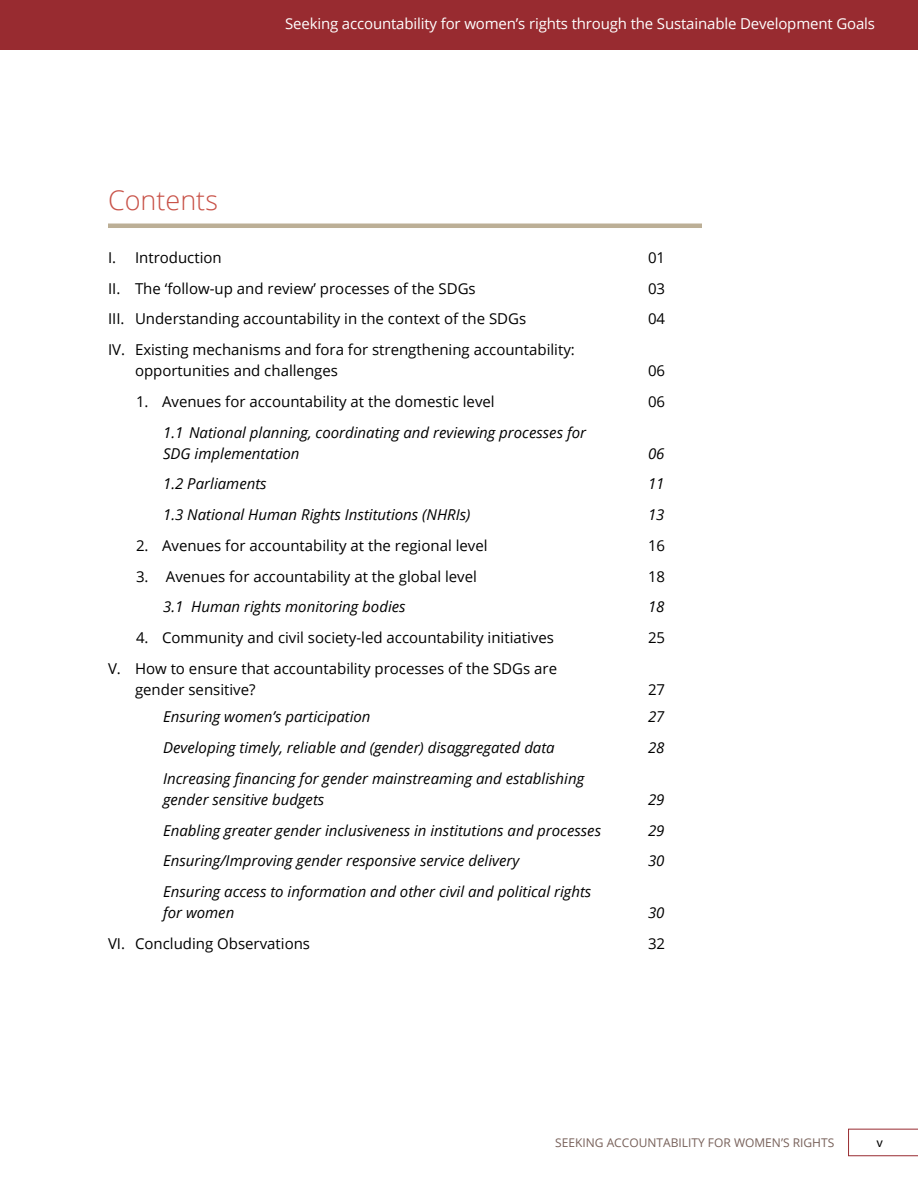
<style>
.page{position:relative;width:918px;height:1188px;background:#fff}
.page>*{position:absolute;margin:0;border:0;box-sizing:border-box;transform-origin:0 0}
.t1{font:300 27px "Open Sans";color:#c85248}
.t2{font:italic 15px/21px "Open Sans";color:#000}
.t3{font:15px/21px "Open Sans";color:#000}
.t4{font:15px "Open Sans";letter-spacing:-.01em;color:#fff}
.t5{font:13.5px "Myriad Pro";color:#000}
.t6{font:12px "Open Sans";color:#776059}
</style>
<div class="page">
<div style="left:0;top:0;width:918px;height:50px;background:#982b30"></div>
<svg style="left:848px;top:1129px;width:70px;height:27px"></svg>
<hr style="left:108px;top:224px;width:594px;height:4px;background:#bcaf96">
<h1 class="t1" style="left:108px;top:181px;width:111px">Contents</h1>
<p class="t4" style="left:285px;top:14px;width:591px">Seeking accountability for women’s rights through the Sustainable Development Goals</p>
<p class="t3" style="left:108px;top:247px;width:115px">I. Introduction</p>
<p class="t3" style="left:648px;top:247px;width:19px">01</p>
<p class="t3" style="left:108px;top:277px;width:369px">II. The ‘follow-up and review’ processes of the SDGs</p>
<p class="t3" style="left:648px;top:277px;width:19px">03</p>
<p class="t3" style="left:108px;top:308px;width:420px">III. Understanding accountability in the context of the SDGs</p>
<p class="t3" style="left:648px;top:308px;width:19px">04</p>
<p class="t3" style="left:135px;top:339px;width:441px;text-indent:-27px">IV. Existing mechanisms and fora for strengthening accountability: opportunities and challenges</p>
<p class="t3" style="left:648px;top:360px;width:19px">06</p>
<p class="t3" style="left:136px;top:391px;width:360px">1. Avenues for accountability at the domestic level</p>
<p class="t3" style="left:648px;top:391px;width:19px">06</p>
<p class="t2" style="left:163px;top:421px;width:424px">1.1 National planning, coordinating and reviewing processes for<br>SDG implementation</p>
<p class="t2" style="left:648px;top:442px;width:18px">06</p>
<p class="t2" style="left:163px;top:473px;width:105px">1.2 Parliaments</p>
<p class="t2" style="left:648px;top:473px;width:18px">11</p>
<p class="t2" style="left:163px;top:504px;width:309px">1.3 National Human Rights Institutions (NHRIs)</p>
<p class="t2" style="left:648px;top:504px;width:18px">13</p>
<p class="t3" style="left:136px;top:534px;width:353px">2. Avenues for accountability at the regional level</p>
<p class="t3" style="left:648px;top:534px;width:19px">16</p>
<p class="t3" style="left:136px;top:565px;width:342px">3. Avenues for accountability at the global level</p>
<p class="t3" style="left:648px;top:565px;width:19px">18</p>
<p class="t2" style="left:163px;top:596px;width:244px">3.1 Human rights monitoring bodies</p>
<p class="t2" style="left:648px;top:596px;width:18px">18</p>
<p class="t3" style="left:136px;top:627px;width:419px">4. Community and civil society-led accountability initiatives</p>
<p class="t3" style="left:648px;top:627px;width:19px">25</p>
<p class="t3" style="left:135px;top:657px;width:424px;text-indent:-27px">V. How to ensure that accountability processes of the SDGs are gender sensitive?</p>
<p class="t3" style="left:648px;top:678px;width:19px">27</p>
<p class="t2" style="left:163px;top:706px;width:209px">Ensuring women’s participation</p>
<p class="t2" style="left:648px;top:706px;width:18px">27</p>
<p class="t2" style="left:163px;top:737px;width:393px">Developing timely, reliable and (gender) disaggregated data</p>
<p class="t2" style="left:648px;top:737px;width:18px">28</p>
<p class="t2" style="left:163px;top:768px;width:423px">Increasing financing for gender mainstreaming and establishing gender sensitive budgets</p>
<p class="t2" style="left:648px;top:789px;width:18px">29</p>
<p class="t2" style="left:163px;top:819px;width:440px">Enabling greater gender inclusiveness in institutions and processes</p>
<p class="t2" style="left:648px;top:819px;width:18px">29</p>
<p class="t2" style="left:163px;top:850px;width:358px">Ensuring/Improving gender responsive service delivery</p>
<p class="t2" style="left:648px;top:850px;width:18px">30</p>
<p class="t2" style="left:163px;top:881px;width:430px">Ensuring access to information and other civil and political rights for women</p>
<p class="t2" style="left:648px;top:902px;width:18px">30</p>
<p class="t3" style="left:108px;top:932px;width:204px">VI. Concluding Observations</p>
<p class="t3" style="left:648px;top:932px;width:19px">32</p>
<p class="t6" style="left:555px;top:1134px;width:281px">SEEKING ACCOUNTABILITY FOR WOMEN’S RIGHTS</p>
<p class="t5" style="left:876px;top:1134px;width:8px">v</p>
</div>
